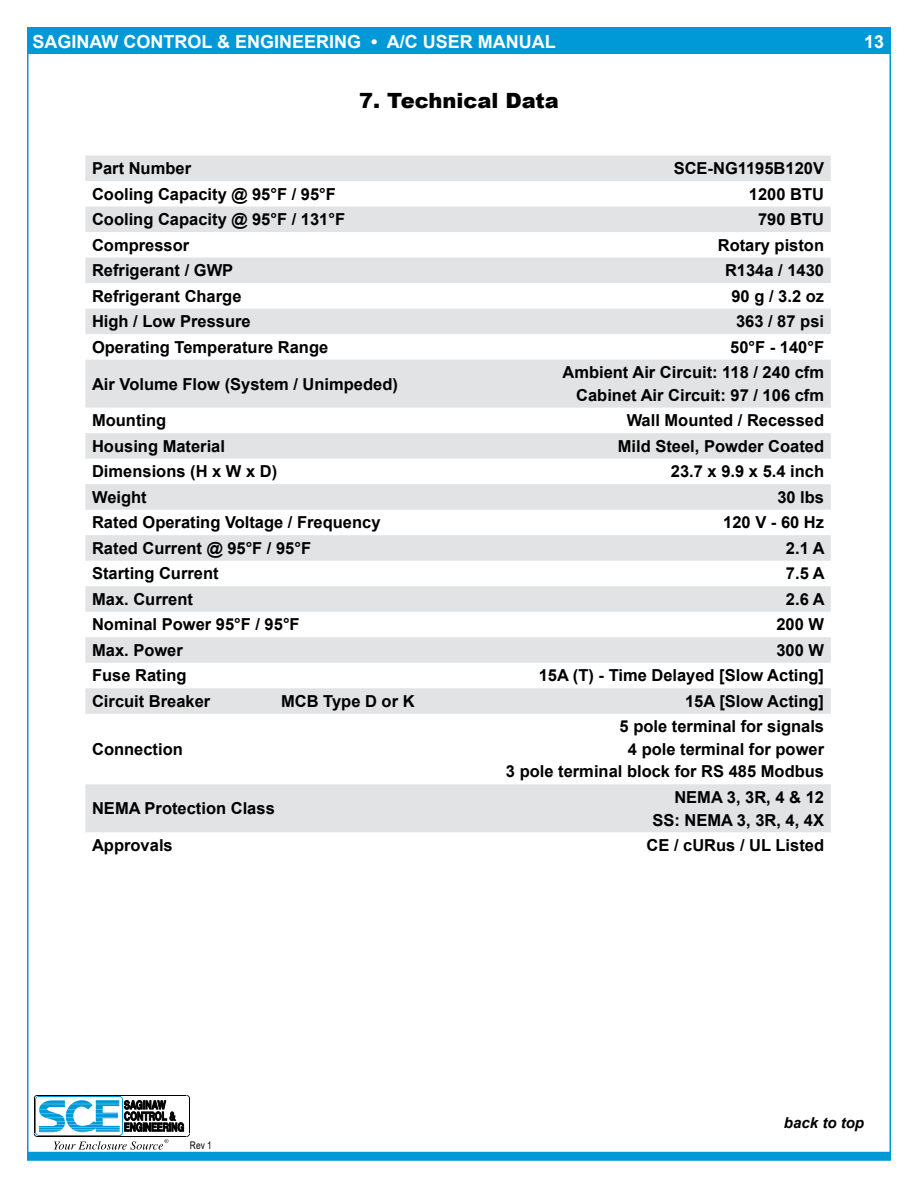
<style>
.page{position:relative;width:918px;height:1188px;background:#fff}
.page>*{position:absolute;margin:0;border:0;box-sizing:border-box;transform-origin:0 0}
.t1{font:900 21px "Arial";color:#000}
.t2{font:700 18px "Arial";color:#fff}
.t3{font:700 16.5px/22.5px "Arial";color:#000;text-align:right}
.t4{font:italic 700 15px "Arial";color:#000}
.t5{font:10.5px "Arial";color:#000;scale:.8 1}
.s1{font-weight:400;font-size:12px;color:#000}
</style>
<div class="page">
<div style="left:27px;top:1152px;width:864px;height:9px;background:#0099d8"></div>
<svg style="left:34px;top:1095px;width:156px;height:55px"></svg>
<div style="left:27px;top:27px;width:864px;height:27px;background:#0099d8"></div>
<svg style="left:85px;top:156px;width:746px;height:676px;fill:#e6e6e7"></svg>
<p class="t2" style="left:28px;top:29px;width:529px"><span class="s1">B</span>SAGINAW CONTROL &amp; ENGINEERING • A/C USER MANUAL</p>
<p class="t2" style="left:864px;top:29px;width:22px">13</p>
<p class="t1" style="left:359px;top:86px;width:201px">7. Technical Data</p>
<p class="t3" style="left:92px;top:157px;width:101px">Part Number</p>
<p class="t3" style="left:674px;top:157px;width:152px">SCE-NG1195B120V</p>
<p class="t3" style="left:92px;top:183px;width:245px">Cooling Capacity @ 95°F / 95°F</p>
<p class="t3" style="left:749px;top:183px;width:77px">1200 BTU</p>
<p class="t3" style="left:92px;top:208px;width:255px">Cooling Capacity @ 95°F / 131°F</p>
<p class="t3" style="left:758px;top:208px;width:68px">790 BTU</p>
<p class="t3" style="left:92px;top:234px;width:99px">Compressor</p>
<p class="t3" style="left:718px;top:234px;width:108px">Rotary piston</p>
<p class="t3" style="left:92px;top:259px;width:143px">Refrigerant / GWP</p>
<p class="t3" style="left:725px;top:259px;width:101px">R134a / 1430</p>
<p class="t3" style="left:92px;top:285px;width:151px">Refrigerant Charge</p>
<p class="t3" style="left:731px;top:285px;width:94px">90 g / 3.2 oz</p>
<p class="t3" style="left:92px;top:310px;width:160px">High / Low Pressure</p>
<p class="t3" style="left:736px;top:310px;width:90px">363 / 87 psi</p>
<p class="t3" style="left:92px;top:336px;width:238px">Operating Temperature Range</p>
<p class="t3" style="left:730px;top:336px;width:95px">50°F - 140°F</p>
<p class="t3" style="left:92px;top:373px;width:307px">Air Volume Flow (System / Unimpeded)</p>
<p class="t3" style="left:562px;top:361px;width:263px">Ambient Air Circuit: 118 / 240 cfm<br>Cabinet Air Circuit: 97 / 106 cfm</p>
<p class="t3" style="left:92px;top:410px;width:76px">Mounting</p>
<p class="t3" style="left:627px;top:410px;width:199px">Wall Mounted / Recessed</p>
<p class="t3" style="left:92px;top:435px;width:134px">Housing Material</p>
<p class="t3" style="left:618px;top:435px;width:208px">Mild Steel, Powder Coated</p>
<p class="t3" style="left:92px;top:461px;width:187px">Dimensions (H x W x D)</p>
<p class="t3" style="left:671px;top:461px;width:155px">23.7 x 9.9 x 5.4 inch</p>
<p class="t3" style="left:92px;top:486px;width:56px">Weight</p>
<p class="t3" style="left:777px;top:486px;width:48px">30 lbs</p>
<p class="t3" style="left:92px;top:512px;width:290px">Rated Operating Voltage / Frequency</p>
<p class="t3" style="left:723px;top:512px;width:102px">120 V - 60 Hz</p>
<p class="t3" style="left:92px;top:537px;width:221px">Rated Current @ 95°F / 95°F</p>
<p class="t3" style="left:786px;top:537px;width:40px">2.1 A</p>
<p class="t3" style="left:92px;top:563px;width:128px">Starting Current</p>
<p class="t3" style="left:786px;top:563px;width:40px">7.5 A</p>
<p class="t3" style="left:92px;top:588px;width:102px">Max. Current</p>
<p class="t3" style="left:786px;top:588px;width:40px">2.6 A</p>
<p class="t3" style="left:92px;top:614px;width:209px">Nominal Power 95°F / 95°F</p>
<p class="t3" style="left:776px;top:614px;width:49px">200 W</p>
<p class="t3" style="left:92px;top:639px;width:92px">Max. Power</p>
<p class="t3" style="left:776px;top:639px;width:49px">300 W</p>
<p class="t3" style="left:92px;top:665px;width:96px">Fuse Rating</p>
<p class="t3" style="left:539px;top:665px;width:287px">15A (T) - Time Delayed [Slow Acting]</p>
<p class="t3" style="left:92px;top:690px;width:120px">Circuit Breaker</p>
<p class="t3" style="left:281px;top:690px;width:135px">MCB Type D or K</p>
<p class="t3" style="left:685px;top:690px;width:141px">15A [Slow Acting]</p>
<p class="t3" style="left:92px;top:738px;width:92px">Connection</p>
<p class="t3" style="left:506px;top:716px;width:320px">5 pole terminal for signals<br>4 pole terminal for power<br>3 pole terminal block for RS 485 Modbus</p>
<p class="t3" style="left:92px;top:797px;width:184px">NEMA Protection Class</p>
<p class="t3" style="left:652px;top:786px;width:173px">NEMA 3, 3R, 4 &amp; 12<br>SS: NEMA 3, 3R, 4, 4X</p>
<p class="t3" style="left:92px;top:834px;width:82px">Approvals</p>
<p class="t3" style="left:647px;top:834px;width:179px">CE / cURus / UL Listed</p>
<p class="t5" style="left:190px;top:1138px;width:29px">Rev 1</p>
<p class="t4" style="left:784px;top:1113px;width:82px">back to top</p>
</div>
